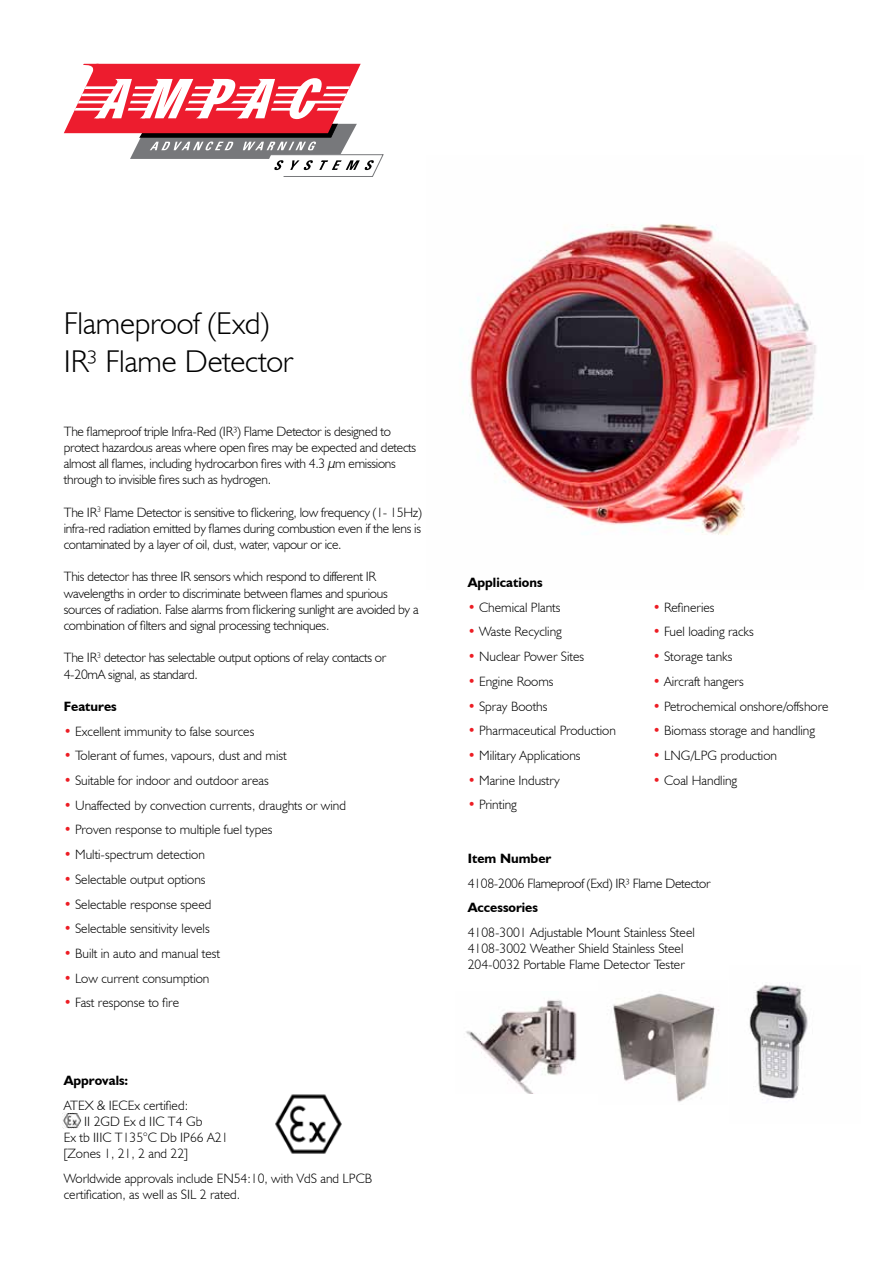
<style>
.page{position:relative;width:893px;height:1263px;background:#fff}
.page>*{position:absolute;margin:0;border:0;box-sizing:border-box;transform-origin:0 0}
.t1{font:300 31.5px/37.8px "Humanist 521 BT";letter-spacing:-.005em;color:#000}
.t2{font:300 13.5px/16.2px "Humanist 521 BT";color:#000}
.t3{font:300 13.5px/16.2px "Humanist 521 BT";letter-spacing:-.02em;color:#000}
.t4{font:700 13.5px "Humanist 521 BT";color:#000}
.s1{color:#ed1d24}
</style>
<div class="page">
<img style="left:460px;top:224px;width:356px;height:311px">
<svg style="left:64px;top:64px;width:320px;height:113px"></svg>
<img style="left:62px;top:1112px;width:19px;height:17px">
<img style="left:275px;top:1094px;width:67px;height:60px">
<img style="left:466px;top:999px;width:111px;height:94px">
<img style="left:613px;top:993px;width:102px;height:109px">
<img style="left:749px;top:982px;width:59px;height:117px">
<h1 class="t1" style="left:64px;top:304px;width:231px">Flameproof (Exd)<br>IR³ Flame Detector</h1>
<p class="t3" style="left:64px;top:423px;width:354px">The flameproof triple Infra-Red (IR³) Flame Detector is designed to protect hazardous areas where open fires may be expected and detects almost all flames, including hydrocarbon fires with 4.3 µm emissions through to invisible fires such as hydrogen.</p>
<p class="t2" style="left:64px;top:504px;width:360px;text-align:justify">The IR<sup>3</sup> Flame Detector is sensitive to flickering, low frequency (1- 15Hz) infra-red radiation emitted by flames during combustion even if the lens is contaminated by a layer of oil, dust, water, vapour or ice.</p>
<p class="t3" style="left:64px;top:568px;width:356px">This detector has three IR sensors which respond to different IR wavelengths in order to discriminate between flames and spurious sources of radiation. False alarms from flickering sunlight are avoided by a combination of filters and signal processing techniques.</p>
<p class="t3" style="left:64px;top:649px;width:324px">The IR<sup>3</sup> detector has selectable output options of relay contacts or<br>4-20mA signal, as standard.</p>
<p class="t4" style="left:64px;top:698px;width:55px">Features</p>
<p class="t2" style="left:64px;top:723px;width:192px"><span class="s1">•</span> Excellent immunity to false sources</p>
<p class="t2" style="left:64px;top:747px;width:224px"><span class="s1">•</span> Tolerant of fumes, vapours, dust and mist</p>
<p class="t2" style="left:64px;top:772px;width:206px"><span class="s1">•</span> Suitable for indoor and outdoor areas</p>
<p class="t2" style="left:64px;top:797px;width:284px"><span class="s1">•</span> Unaffected by convection currents, draughts or wind</p>
<p class="t2" style="left:64px;top:821px;width:210px"><span class="s1">•</span> Proven response to multiple fuel types</p>
<p class="t2" style="left:64px;top:846px;width:143px"><span class="s1">•</span> Multi-spectrum detection</p>
<p class="t2" style="left:64px;top:871px;width:143px"><span class="s1">•</span> Selectable output options</p>
<p class="t2" style="left:64px;top:896px;width:149px"><span class="s1">•</span> Selectable response speed</p>
<p class="t2" style="left:64px;top:920px;width:147px"><span class="s1">•</span> Selectable sensitivity levels</p>
<p class="t2" style="left:64px;top:945px;width:158px"><span class="s1">•</span> Built in auto and manual test</p>
<p class="t2" style="left:64px;top:970px;width:147px"><span class="s1">•</span> Low current consumption</p>
<p class="t2" style="left:64px;top:994px;width:117px"><span class="s1">•</span> Fast response to fire</p>
<p class="t4" style="left:64px;top:1072px;width:66px">Approvals:</p>
<p class="t2" style="left:64px;top:1097px;width:126px">ATEX &amp; IECEx certified:</p>
<p class="t2" style="left:84px;top:1113px;width:120px">II 2GD Ex d IIC T4 Gb</p>
<p class="t2" style="left:64px;top:1129px;width:166px">Ex tb IIIC T135°C Db IP66 A21</p>
<p class="t2" style="left:64px;top:1145px;width:126px">[Zones 1, 21, 2 and 22]</p>
<p class="t2" style="left:64px;top:1170px;width:310px">Worldwide approvals include EN54:10, with VdS and LPCB certification, as well as SIL 2 rated.</p>
<p class="t4" style="left:468px;top:574px;width:76px">Applications</p>
<p class="t2" style="left:468px;top:599px;width:94px"><span class="s1">•</span> Chemical Plants</p>
<p class="t2" style="left:468px;top:623px;width:96px"><span class="s1">•</span> Waste Recycling</p>
<p class="t2" style="left:468px;top:648px;width:118px"><span class="s1">•</span> Nuclear Power Sites</p>
<p class="t2" style="left:468px;top:673px;width:87px"><span class="s1">•</span> Engine Rooms</p>
<p class="t2" style="left:468px;top:697px;width:81px"><span class="s1">•</span> Spray Booths</p>
<p class="t2" style="left:468px;top:722px;width:150px"><span class="s1">•</span> Pharmaceutical Production</p>
<p class="t2" style="left:468px;top:747px;width:114px"><span class="s1">•</span> Military Applications</p>
<p class="t2" style="left:468px;top:772px;width:93px"><span class="s1">•</span> Marine Industry</p>
<p class="t2" style="left:468px;top:796px;width:51px"><span class="s1">•</span> Printing</p>
<p class="t2" style="left:653px;top:599px;width:63px"><span class="s1">•</span> Refineries</p>
<p class="t2" style="left:653px;top:623px;width:103px"><span class="s1">•</span> Fuel loading racks</p>
<p class="t2" style="left:653px;top:648px;width:81px"><span class="s1">•</span> Storage tanks</p>
<p class="t2" style="left:653px;top:673px;width:93px"><span class="s1">•</span> Aircraft hangers</p>
<p class="t2" style="left:653px;top:697px;width:177px"><span class="s1">•</span> Petrochemical onshore/offshore</p>
<p class="t2" style="left:653px;top:722px;width:164px"><span class="s1">•</span> Biomass storage and handling</p>
<p class="t2" style="left:653px;top:747px;width:126px"><span class="s1">•</span> LNG/LPG production</p>
<p class="t2" style="left:653px;top:772px;width:86px"><span class="s1">•</span> Coal Handling</p>
<p class="t4" style="left:468px;top:850px;width:85px">Item Number</p>
<p class="t3" style="left:468px;top:875px;width:244px">4108-2006 Flameproof (Exd) IR³ Flame Detector</p>
<p class="t4" style="left:468px;top:899px;width:72px">Accessories</p>
<p class="t2" style="left:468px;top:924px;width:229px">4108-3001 Adjustable Mount Stainless Steel<br>4108-3002 Weather Shield Stainless Steel<br>204-0032 Portable Flame Detector Tester</p>
</div>
